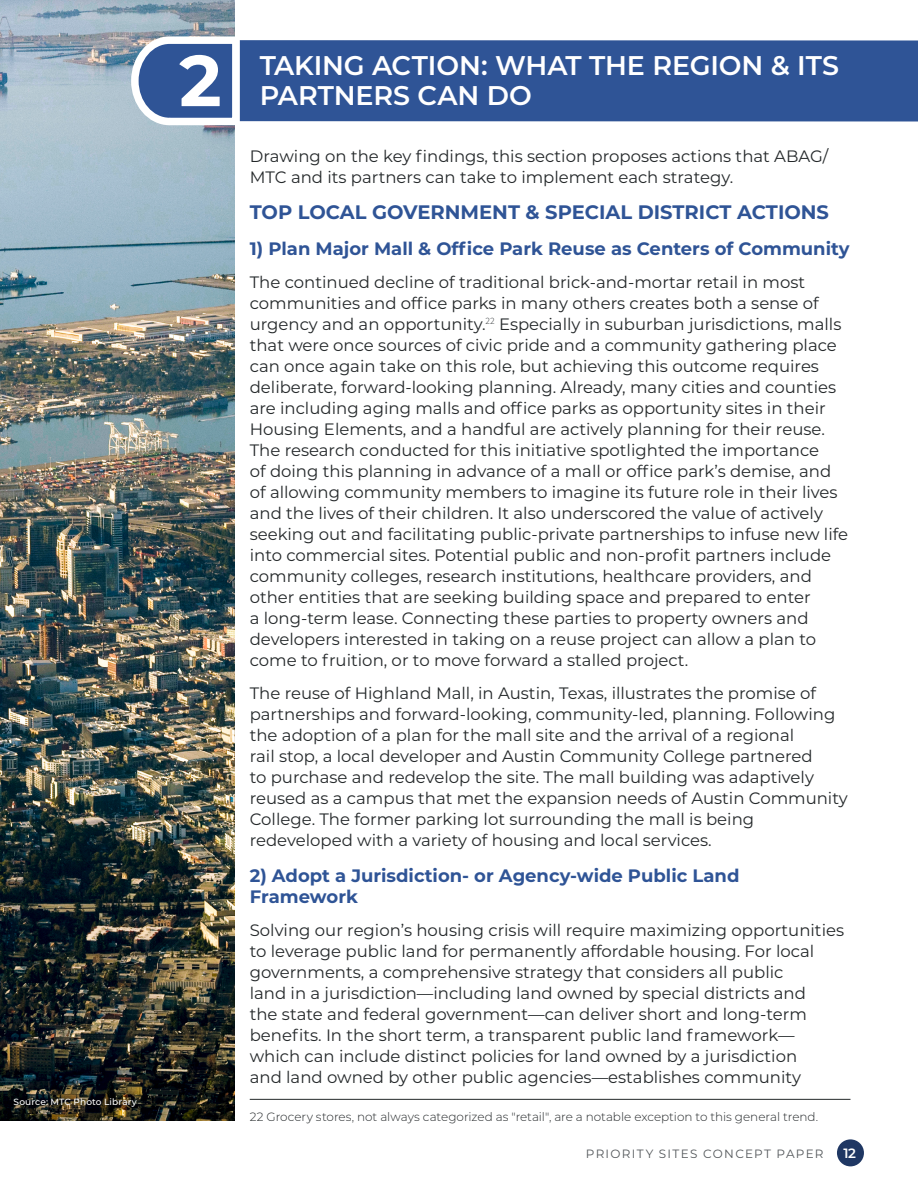
<style>
.page{position:relative;width:918px;height:1188px;background:#fff}
.page>*{position:absolute;margin:0;border:0;box-sizing:border-box;transform-origin:0 0}
.Chapter-HEADER_1{font:700 72px "Montserrat";color:#fff}
.Chapter_Heading{font:600 27px/30px "Montserrat";letter-spacing:-.005em;color:#fff}
.Section_Heading{font:700 19.5px "Montserrat";color:#2f5496}
.Sub-section_Heading{font:700 18px/21px "Montserrat";color:#2f5496}
.t1{font:16.5px/21px "Montserrat";color:#24282a}
.t2{font:600 13.5px "Montserrat";color:#fff}
.t3{font:300 12px "Montserrat";letter-spacing:-.005em;color:#24282a}
.t4{font:12px "Montserrat";letter-spacing:.11em;color:#53575a}
.t5{font:500 9px "Montserrat";letter-spacing:.015em;color:#fff}
</style>
<div class="page">
<hr style="left:250px;top:1099px;width:600px;height:1px;background:#24282a">
<img style="left:0;top:0;width:234px;height:1120px">
<div style="left:240px;top:40px;width:678px;height:82px;background:#2f5496"></div>
<svg style="left:8px;top:1093px;width:134px;height:19px;background:#2a261a"></svg>
<svg style="left:127px;top:33px;width:116px;height:96px"></svg>
<div style="left:837px;top:1139px;width:27px;height:27px;background:#1f3763;border-radius:50%"></div>
<p class="t5" style="left:14px;top:1096px;width:125px">Source: MTC Photo Library</p>
<p class="Chapter-HEADER_1" style="left:179px;top:29px;width:44px">2</p>
<p class="Chapter_Heading" style="left:260px;top:50px;width:581px">TAKING ACTION: WHAT THE REGION &amp; ITS<br>PARTNERS CAN DO</p>
<p class="t1" style="left:250px;top:145px;width:580px">Drawing on the key findings, this section proposes actions that ABAG/<br>MTC and its partners can take to implement each strategy.</p>
<p class="Section_Heading" style="left:250px;top:198px;width:581px">TOP LOCAL GOVERNMENT &amp; SPECIAL DISTRICT ACTIONS</p>
<p class="Sub-section_Heading" style="left:250px;top:237px;width:601px">1) Plan Major Mall &amp; Office Park Reuse as Centers of Community</p>
<p class="t1" style="left:250px;top:271px;width:600px">The continued decline of traditional brick-and-mortar retail in most communities and office parks in many others creates both a sense of urgency and an opportunity.<sup>22</sup> Especially in suburban jurisdictions, malls that were once sources of civic pride and a community gathering place can once again take on this role, but achieving this outcome requires deliberate, forward-looking planning. Already, many cities and counties are including aging malls and office parks as opportunity sites in their Housing Elements, and a handful are actively planning for their reuse.<br>The research conducted for this initiative spotlighted the importance<br>of doing this planning in advance of a mall or office park’s demise, and of allowing community members to imagine its future role in their lives and the lives of their children. It also underscored the value of actively seeking out and facilitating public-private partnerships to infuse new life into commercial sites. Potential public and non-profit partners include community colleges, research institutions, healthcare providers, and other entities that are seeking building space and prepared to enter<br>a long-term lease. Connecting these parties to property owners and developers interested in taking on a reuse project can allow a plan to come to fruition, or to move forward a stalled project.</p>
<p class="t1" style="left:250px;top:682px;width:600px">The reuse of Highland Mall, in Austin, Texas, illustrates the promise of partnerships and forward-looking, community-led, planning. Following the adoption of a plan for the mall site and the arrival of a regional<br>rail stop, a local developer and Austin Community College partnered<br>to purchase and redevelop the site. The mall building was adaptively reused as a campus that met the expansion needs of Austin Community College. The former parking lot surrounding the mall is being redeveloped with a variety of housing and local services.</p>
<p class="Sub-section_Heading" style="left:250px;top:864px;width:491px">2) Adopt a Jurisdiction- or Agency-wide Public Land<br>Framework</p>
<p class="t1" style="left:250px;top:919px;width:596px">Solving our region’s housing crisis will require maximizing opportunities to leverage public land for permanently affordable housing. For local governments, a comprehensive strategy that considers all public<br>land in a jurisdiction—including land owned by special districts and<br>the state and federal government—can deliver short and long-term benefits. In the short term, a transparent public land framework— which can include distinct policies for land owned by a jurisdiction<br>and land owned by other public agencies—establishes community</p>
<p class="t3" style="left:250px;top:1108px;width:570px">22 Grocery stores, not always categorized as "retail", are a notable exception to this general trend.</p>
<p class="t4" style="left:586px;top:1146px;width:239px">PRIORITY SITES CONCEPT PAPER</p>
<p class="t2" style="left:843px;top:1143px;width:14px">12</p>
</div>
